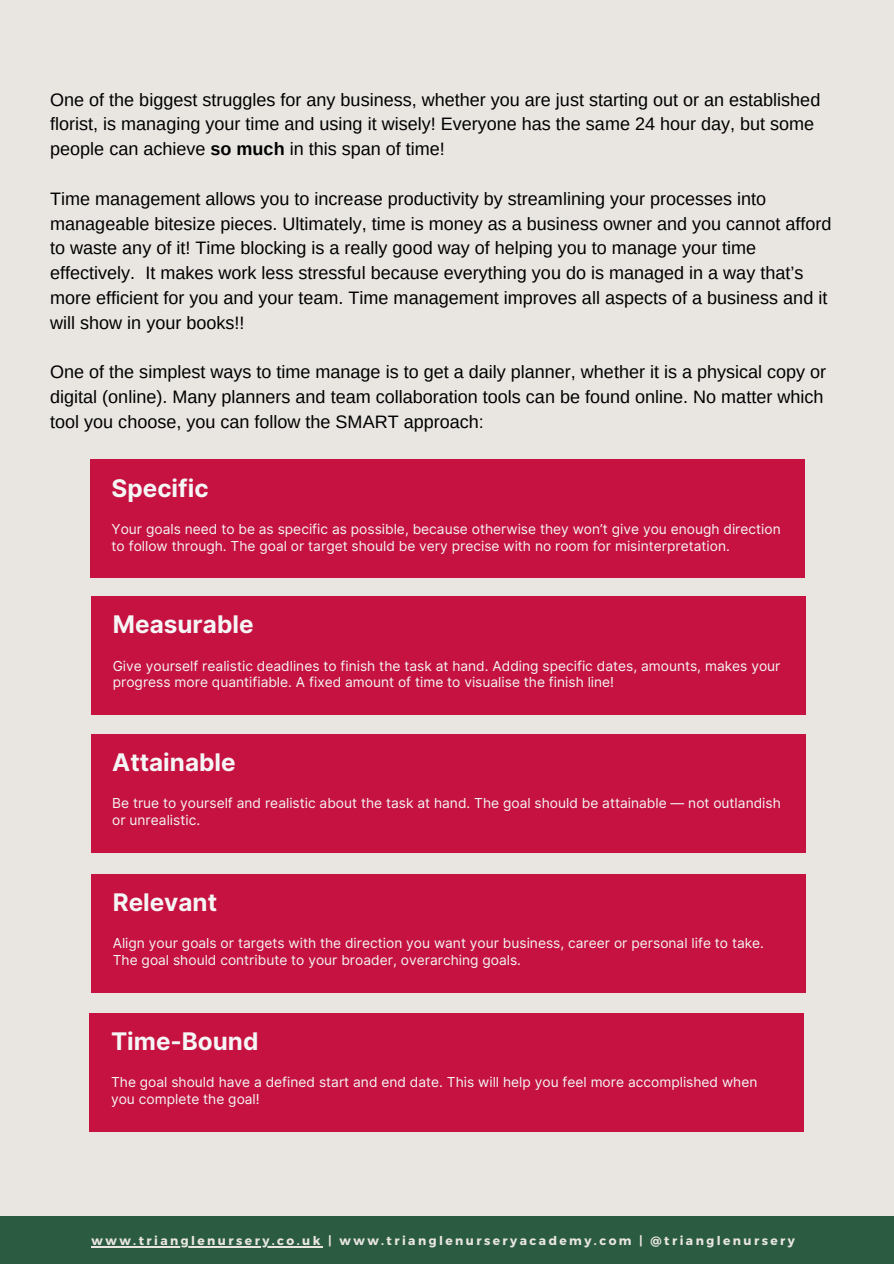
<style>
.page{position:relative;width:894px;height:1264px;background:#fff}
.page>*{position:absolute;margin:0;border:0;box-sizing:border-box;transform-origin:0 0}
.t1{font:700 24.3px "Inter";color:#f5f5f5}
.t2{font:18px/24.8px "Arimo";color:#000}
.t3{font:13.8px/17px "Inter";color:#f5f5f5}
.t4{font:700 12.15px "Montserrat";letter-spacing:.2em;color:#e9e6e2}
.s1{font-weight:700}
</style>
<div class="page">
<div style="left:0;top:0;width:893px;height:1263px;background:#e9e6e2"></div>
<div style="left:0;top:1216px;width:893px;height:47px;background:#2b5b41"></div>
<hr style="left:92px;top:1246px;width:231px;height:1px;background:#e9e6e2">
<div style="left:90px;top:459px;width:714px;height:119px;background:#c51241"></div>
<div style="left:91px;top:596px;width:714px;height:118px;background:#c51241"></div>
<div style="left:91px;top:734px;width:714px;height:118px;background:#c51241"></div>
<div style="left:91px;top:873px;width:714px;height:119px;background:#c51241"></div>
<div style="left:90px;top:1013px;width:713px;height:118px;background:#c51241"></div>
<p class="t2" style="left:50px;top:87px;width:771px">One of the biggest struggles for any business, whether you are just starting out or an established florist, is managing your time and using it wisely! Everyone has the same 24 hour day, but some people can achieve <span class="s1">so much</span> in this span of time!</p>
<p class="t2" style="left:50px;top:186px;width:782px">Time management allows you to increase productivity by streamlining your processes into manageable bitesize pieces. Ultimately, time is money as a business owner and you cannot afford to waste any of it! Time blocking is a really good way of helping you to manage your time effectively. It makes work less stressful because everything you do is managed in a way that’s more efficient for you and your team. Time management improves all aspects of a business and it will show in your books!!</p>
<p class="t2" style="left:50px;top:359px;width:777px">One of the simplest ways to time manage is to get a daily planner, whether it is a physical copy or digital (online). Many planners and team collaboration tools can be found online. No matter which tool you choose, you can follow the SMART approach:</p>
<p class="t1" style="left:112px;top:473px;width:98px">Specific</p>
<p class="t3" style="left:112px;top:520px;width:670px">Your goals need to be as specific as possible, because otherwise they won’t give you enough direction to follow through. The goal or target should be very precise with no room for misinterpretation.</p>
<p class="t1" style="left:113px;top:610px;width:142px">Measurable</p>
<p class="t3" style="left:113px;top:657px;width:669px">Give yourself realistic deadlines to finish the task at hand. Adding specific dates, amounts, makes your progress more quantifiable. A fixed amount of time to visualise the finish line!</p>
<p class="t1" style="left:112px;top:747px;width:125px">Attainable</p>
<p class="t3" style="left:112px;top:794px;width:670px">Be true to yourself and realistic about the task at hand. The goal should be attainable — not outlandish or unrealistic.</p>
<p class="t1" style="left:113px;top:887px;width:106px">Relevant</p>
<p class="t3" style="left:113px;top:934px;width:652px">Align your goals or targets with the direction you want your business, career or personal life to take.<br>The goal should contribute to your broader, overarching goals.</p>
<p class="t1" style="left:111px;top:1026px;width:149px">Time-Bound</p>
<p class="t3" style="left:111px;top:1073px;width:647px">The goal should have a defined start and end date. This will help you feel more accomplished when you complete the goal!</p>
<p class="t4" style="left:92px;top:1232px;width:704px">www.trianglenursery.co.uk | www.trianglenurseryacademy.com | @trianglenursery</p>
</div>
